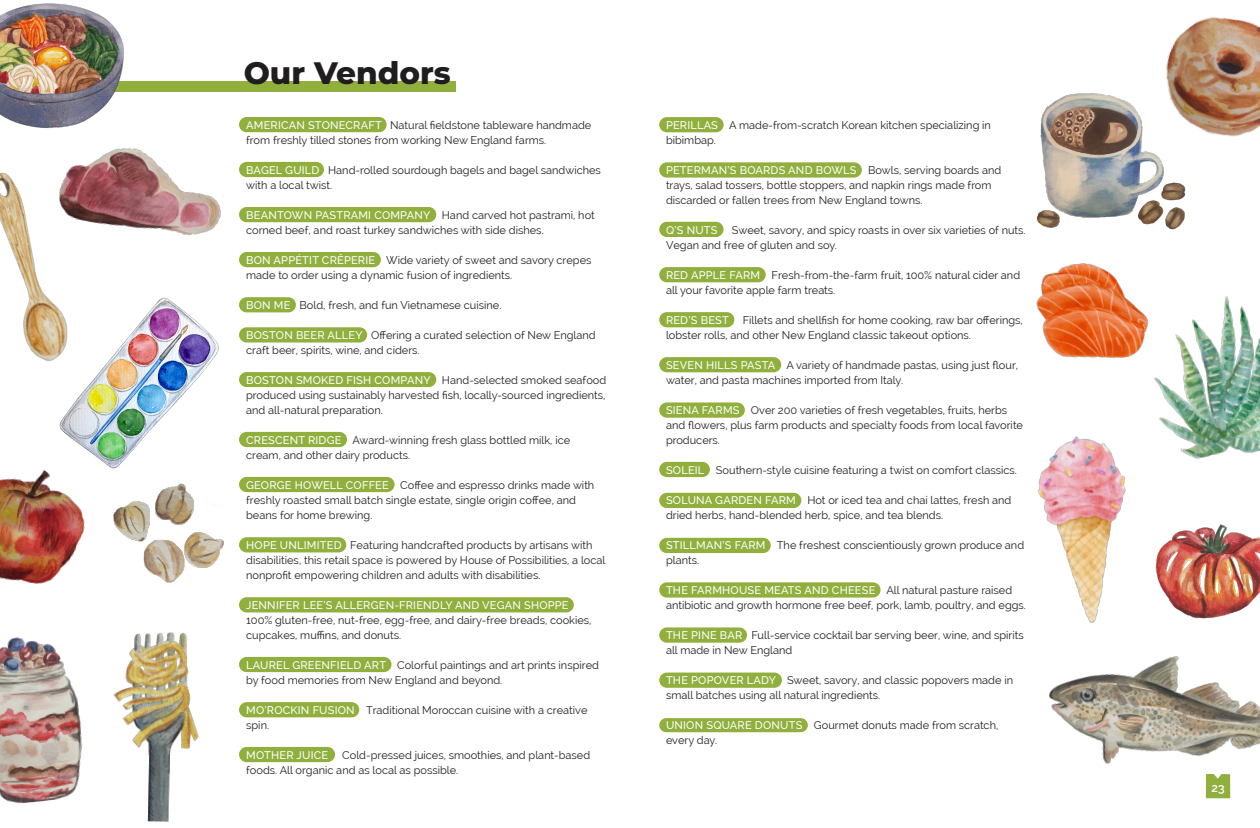
<style>
.page{position:relative;width:1260px;height:828px;background:#fff}
.page>*{position:absolute;margin:0;border:0;box-sizing:border-box;transform-origin:0 0}
.Headings{font:800 31px "Montserrat";color:#201d1e}
.t1{font:600 12px "Raleway";color:#fff}
.t2{font:11px/15px "Raleway";color:#231f20}
.t3{font:500 11px "Raleway";letter-spacing:.02em;color:#fff}
.s1{font-weight:500;color:#fff}
</style>
<div class="page">
<img style="left:0;top:637px;width:83px;height:167px">
<img style="left:113px;top:485px;width:111px;height:98px">
<img style="left:160px;top:167px;width:63px;height:69px">
<img style="left:0;top:478px;width:85px;height:106px">
<div style="left:18px;top:81px;width:438px;height:11px;background:#90af3d"></div>
<div style="left:239px;top:702px;width:120px;height:15px;background:#90af3d;border-radius:8px"></div>
<div style="left:239px;top:657px;width:153px;height:15px;background:#90af3d;border-radius:8px"></div>
<div style="left:239px;top:597px;width:335px;height:15px;background:#90af3d;border-radius:8px"></div>
<div style="left:239px;top:537px;width:107px;height:15px;background:#90af3d;border-radius:8px"></div>
<div style="left:239px;top:432px;width:108px;height:15px;background:#90af3d;border-radius:8px"></div>
<div style="left:239px;top:372px;width:197px;height:15px;background:#90af3d;border-radius:7px"></div>
<div style="left:239px;top:327px;width:128px;height:16px;background:#90af3d;border-radius:8px"></div>
<div style="left:239px;top:297px;width:57px;height:15px;background:#90af3d;border-radius:8px"></div>
<div style="left:239px;top:207px;width:197px;height:15px;background:#90af3d;border-radius:8px"></div>
<div style="left:239px;top:162px;width:85px;height:15px;background:#90af3d;border-radius:8px"></div>
<div style="left:239px;top:117px;width:148px;height:15px;background:#90af3d;border-radius:8px"></div>
<div style="left:239px;top:252px;width:142px;height:15px;background:#90af3d;border-radius:8px"></div>
<div style="left:239px;top:477px;width:156px;height:15px;background:#90af3d;border-radius:8px"></div>
<div style="left:239px;top:747px;width:96px;height:15px;background:#90af3d;border-radius:8px"></div>
<svg style="left:1206px;top:797px;width:24px;height:1px"></svg>
<img style="left:1187px;top:524px;width:73px;height:95px">
<img style="left:1166px;top:17px;width:94px;height:120px">
<img style="left:1159px;top:295px;width:101px;height:164px">
<div style="left:659px;top:117px;width:65px;height:15px;background:#90af3d;border-radius:8px"></div>
<div style="left:659px;top:162px;width:203px;height:16px;background:#90af3d;border-radius:8px"></div>
<div style="left:659px;top:222px;width:65px;height:15px;background:#90af3d;border-radius:8px"></div>
<div style="left:659px;top:267px;width:107px;height:15px;background:#90af3d;border-radius:8px"></div>
<div style="left:659px;top:312px;width:75px;height:15px;background:#90af3d;border-radius:8px"></div>
<div style="left:659px;top:462px;width:51px;height:15px;background:#90af3d;border-radius:8px"></div>
<div style="left:659px;top:357px;width:122px;height:15px;background:#90af3d;border-radius:8px"></div>
<div style="left:659px;top:402px;width:86px;height:16px;background:#90af3d;border-radius:8px"></div>
<div style="left:659px;top:493px;width:142px;height:15px;background:#90af3d;border-radius:8px"></div>
<div style="left:659px;top:538px;width:112px;height:15px;background:#90af3d;border-radius:8px"></div>
<div style="left:659px;top:582px;width:222px;height:16px;background:#90af3d;border-radius:8px"></div>
<div style="left:659px;top:627px;width:88px;height:16px;background:#90af3d;border-radius:8px"></div>
<div style="left:659px;top:673px;width:123px;height:15px;background:#90af3d;border-radius:8px"></div>
<div style="left:659px;top:718px;width:149px;height:14px;background:#90af3d;border-radius:7px"></div>
<img style="left:1038px;top:417px;width:149px;height:206px">
<img style="left:113px;top:632px;width:86px;height:190px">
<img style="left:33px;top:297px;width:186px;height:188px">
<img style="left:0;top:152px;width:160px;height:260px">
<img style="left:0;top:3px;width:142px;height:157px">
<img style="left:1049px;top:656px;width:211px;height:141px">
<img style="left:1036px;top:263px;width:131px;height:123px">
<img style="left:1036px;top:88px;width:153px;height:142px">
<p class="Headings" style="left:244px;top:52px;width:209px">Our Vendors</p>
<p class="t2" style="left:246px;top:118px;width:347px"><span class="s1">AMERICAN STONECRAFT</span> Natural fieldstone tableware handmade from freshly tilled stones from working New England farms.</p>
<p class="t2" style="left:246px;top:163px;width:356px"><span class="s1">BAGEL GUILD</span> Hand-rolled sourdough bagels and bagel sandwiches with a local twist.</p>
<p class="t2" style="left:246px;top:208px;width:350px"><span class="s1">BEANTOWN PASTRAMI COMPANY</span> Hand carved hot pastrami, hot corned beef, and roast turkey sandwiches with side dishes.</p>
<p class="t2" style="left:246px;top:253px;width:347px"><span class="s1">BON APPÉTIT CRÊPERIE</span> Wide variety of sweet and savory crepes made to order using a dynamic fusion of ingredients.</p>
<p class="t2" style="left:246px;top:298px;width:257px"><span class="s1">BON ME</span> Bold, fresh, and fun Vietnamese cuisine.</p>
<p class="t2" style="left:246px;top:328px;width:351px"><span class="s1">BOSTON BEER ALLEY</span> Offering a curated selection of New England craft beer, spirits, wine, and ciders.</p>
<p class="t2" style="left:246px;top:373px;width:362px;text-align:justify"><span class="s1">BOSTON SMOKED FISH COMPANY</span> Hand-selected smoked seafood produced using sustainably harvested fish, locally-sourced ingredients, and all-natural preparation.</p>
<p class="t2" style="left:246px;top:433px;width:326px"><span class="s1">CRESCENT RIDGE</span> Award-winning fresh glass bottled milk, ice cream, and other dairy products.</p>
<p class="t2" style="left:246px;top:478px;width:350px"><span class="s1">GEORGE HOWELL COFFEE</span> Coffee and espresso drinks made with freshly roasted small batch single estate, single origin coffee, and beans for home brewing.</p>
<p class="t2" style="left:246px;top:538px;width:361px"><span class="s1">HOPE UNLIMITED</span> Featuring handcrafted products by artisans with disabilities, this retail space is powered by House of Possibilities, a local nonprofit empowering children and adults with disabilities.</p>
<p class="t2" style="left:246px;top:598px;width:347px"><span class="s1">JENNIFER LEE’S ALLERGEN-FRIENDLY AND VEGAN SHOPPE<br></span>100% gluten-free, nut-free, egg-free, and dairy-free breads, cookies, cupcakes, muffins, and donuts.</p>
<p class="t2" style="left:246px;top:658px;width:354px"><span class="s1">LAUREL GREENFIELD ART</span> Colorful paintings and art prints inspired by food memories from New England and beyond.</p>
<p class="t2" style="left:246px;top:703px;width:343px"><span class="s1">MO’ROCKIN FUSION</span> Traditional Moroccan cuisine with a creative spin.</p>
<p class="t3" style="left:246px;top:749px;width:83px">MOTHER JUICE</p>
<p class="t2" style="left:246px;top:748px;width:346px;text-indent:96px">Cold-pressed juices, smoothies, and plant-based foods. All organic and as local as possible.</p>
<p class="t2" style="left:666px;top:118px;width:326px"><span class="s1">PERILLAS</span> A made-from-scratch Korean kitchen specializing in bibimbap.</p>
<p class="t2" style="left:666px;top:163px;width:337px"><span class="s1">PETERMAN’S BOARDS AND BOWLS</span> Bowls, serving boards and trays, salad tossers, bottle stoppers, and napkin rings made from discarded or fallen trees from New England towns.</p>
<p class="t3" style="left:666px;top:224px;width:53px">Q’S NUTS</p>
<p class="t2" style="left:666px;top:223px;width:361px;text-indent:66px">Sweet, savory, and spicy roasts in over six varieties of nuts.<br>Vegan and free of gluten and soy.</p>
<p class="t2" style="left:666px;top:268px;width:356px"><span class="s1">RED APPLE FARM</span> Fresh-from-the-farm fruit, 100% natural cider and all your favorite apple farm treats.</p>
<p class="t3" style="left:666px;top:314px;width:64px">RED’S BEST</p>
<p class="t2" style="left:666px;top:313px;width:358px;text-indent:77px">Fillets and shellfish for home cooking, raw bar offerings, lobster rolls, and other New England classic takeout options.</p>
<p class="t2" style="left:666px;top:358px;width:354px"><span class="s1">SEVEN HILLS PASTA</span> A variety of handmade pastas, using just flour, water, and pasta machines imported from Italy.</p>
<p class="t2" style="left:666px;top:403px;width:359px"><span class="s1">SIENA FARMS</span> Over 200 varieties of fresh vegetables, fruits, herbs and flowers, plus farm products and specialty foods from local favorite producers.</p>
<p class="t2" style="left:666px;top:463px;width:352px"><span class="s1">SOLEIL</span> Southern-style cuisine featuring a twist on comfort classics.</p>
<p class="t2" style="left:666px;top:493px;width:347px"><span class="s1">SOLUNA GARDEN FARM</span> Hot or iced tea and chai lattes, fresh and dried herbs, hand-blended herb, spice, and tea blends.</p>
<p class="t2" style="left:666px;top:538px;width:360px"><span class="s1">STILLMAN’S FARM</span> The freshest conscientiously grown produce and plants.</p>
<p class="t2" style="left:666px;top:583px;width:362px"><span class="s1">THE FARMHOUSE MEATS AND CHEESE</span> All natural pasture raised antibiotic and growth hormone free beef, pork, lamb, poultry, and eggs.</p>
<p class="t2" style="left:666px;top:628px;width:359px"><span class="s1">THE PINE BAR</span> Full-service cocktail bar serving beer, wine, and spirits all made in New England</p>
<p class="t2" style="left:666px;top:673px;width:349px"><span class="s1">THE POPOVER LADY</span> Sweet, savory, and classic popovers made in small batches using all natural ingredients.</p>
<p class="t2" style="left:666px;top:718px;width:334px"><span class="s1">UNION SQUARE DONUTS</span> Gourmet donuts made from scratch, every day.</p>
<p class="t1" style="left:1211px;top:781px;width:15px">23</p>
</div>
